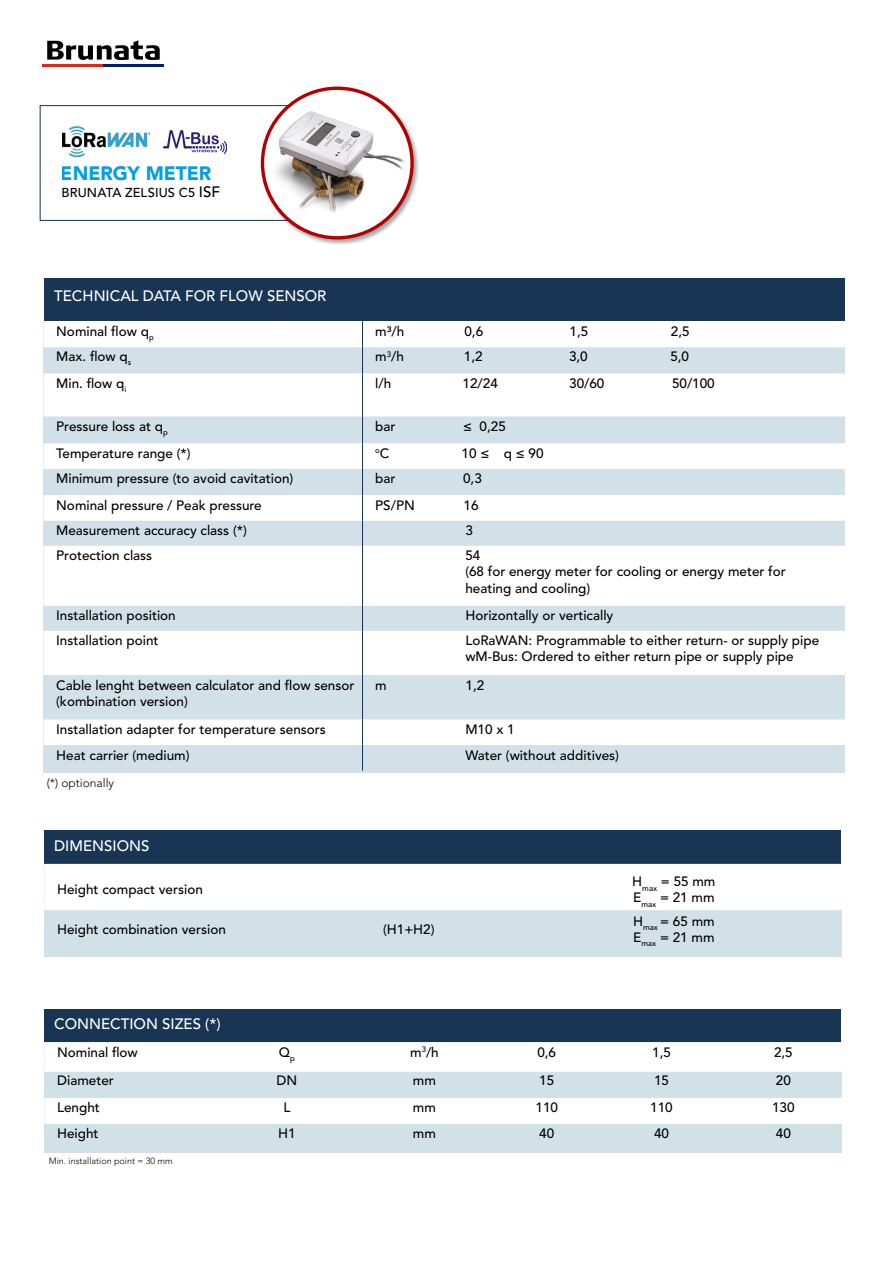
<style>
.page{position:relative;width:893px;height:1263px;background:#fff}
.page>*{position:absolute;margin:0;border:0;box-sizing:border-box;transform-origin:0 0}
.t1{font:900 19.35px "Avenir LT Pro";letter-spacing:-.005em;color:#009fe3}
.t2{font:500 15px "Avenir LT Pro";color:#fff}
.t3{font:500 13.5px/16.2px "Avenir LT Pro";color:#000}
.t4{font:500 12.9px "Avenir LT Pro";letter-spacing:.01em;color:#000}
.t5{font:300 12px "Avenir LT Pro";color:#000}
.t6{font:300 9px "Avenir LT Pro";color:#000}
.t7{font:500 7.8px "Avenir LT Pro";color:#000}
.s1{font-size:15px}
.s2{font-size:13.5px}
</style>
<div class="page">
<div style="left:44px;top:278px;width:801px;height:43px;background:#183553"></div>
<div style="left:44px;top:1009px;width:797px;height:33px;background:#183553"></div>
<div style="left:44px;top:830px;width:797px;height:34px;background:#183553"></div>
<svg style="left:47px;top:40px;width:113px;height:20px"></svg>
<hr style="left:43px;top:65px;width:60px;height:2px;background:#df271c">
<hr style="left:103px;top:65px;width:61px;height:2px;background:#001c71">
<div style="left:40px;top:105px;width:333px;height:116px;background:#fff;border:1px solid #183553"></div>
<div style="left:260px;top:85px;width:160px;height:160px;background:#000;opacity:.34"></div>
<img style="left:63px;top:126px;width:87px;height:30px">
<img style="left:247px;top:85px;width:167px;height:160px">
<img style="left:164px;top:130px;width:63px;height:24px">
<div style="left:43px;top:321px;width:802px;height:452px;background:#d2e1e8"></div>
<svg style="left:43px;top:321px;width:802px;height:424px;fill:#fff"></svg>
<hr style="left:362px;top:373px;width:1px;height:43px;background:#183553">
<svg style="left:362px;top:416px;width:1px;height:130px"></svg>
<hr style="left:362px;top:546px;width:1px;height:60px;background:#183553">
<svg style="left:362px;top:606px;width:1px;height:25px"></svg>
<hr style="left:362px;top:631px;width:1px;height:44px;background:#183553">
<hr style="left:362px;top:675px;width:1px;height:44px;background:#183553">
<svg style="left:362px;top:719px;width:1px;height:51px"></svg>
<svg style="left:362px;top:321px;width:1px;height:52px"></svg>
<div style="left:44px;top:864px;width:798px;height:93px;background:#d2e1e8"></div>
<div style="left:44px;top:864px;width:798px;height:46px;background:#fff"></div>
<div style="left:44px;top:1042px;width:798px;height:111px;background:#d2e1e8"></div>
<svg style="left:44px;top:1042px;width:798px;height:82px;fill:#fff"></svg>
<h1 class="t1" style="left:61px;top:162px;width:152px">ENERGY METER</h1>
<p class="t4" style="left:61px;top:185px;width:160px">BRUNATA ZELSIUS C5 <span class="s1">ISF</span></p>
<p class="t2" style="left:54px;top:287px;width:274px">TECHNICAL DATA FOR FLOW SENSOR</p>
<p class="t3" style="left:56px;top:323px;width:99px">Nominal flow q<sub>p</sub></p>
<p class="t3" style="left:375px;top:323px;width:31px">m³/h</p>
<p class="t3" style="left:464px;top:323px;width:20px">0,6</p>
<p class="t3" style="left:570px;top:323px;width:20px">1,5</p>
<p class="t3" style="left:671px;top:323px;width:20px">2,5</p>
<p class="t3" style="left:56px;top:348px;width:77px">Max. flow q<sub>s</sub></p>
<p class="t3" style="left:375px;top:348px;width:30px">m<sup>3</sup>/h</p>
<p class="t3" style="left:464px;top:348px;width:20px">1,2</p>
<p class="t3" style="left:569px;top:348px;width:20px">3,0</p>
<p class="t3" style="left:670px;top:348px;width:20px">5,0</p>
<p class="t3" style="left:56px;top:375px;width:72px">Min. flow q<sub>i</sub></p>
<p class="t3" style="left:375px;top:375px;width:17px">l/h</p>
<p class="t3" style="left:463px;top:375px;width:37px">12/24</p>
<p class="t3" style="left:569px;top:375px;width:37px">30/60</p>
<p class="t3" style="left:672px;top:375px;width:44px">50/100</p>
<p class="t3" style="left:56px;top:418px;width:113px">Pressure loss at q<sub>p</sub></p>
<p class="t3" style="left:375px;top:418px;width:22px">bar</p>
<p class="t3" style="left:463px;top:418px;width:44px">≤ 0,25</p>
<p class="t3" style="left:56px;top:445px;width:136px">Temperature range (*)</p>
<p class="t7" style="left:375px;top:446px;width:16px">o<span class="s2">C</span></p>
<p class="t3" style="left:462px;top:445px;width:83px">10 ≤ q ≤ 90</p>
<p class="t3" style="left:56px;top:471px;width:239px">Minimum pressure (to avoid cavitation)</p>
<p class="t3" style="left:375px;top:471px;width:22px">bar</p>
<p class="t3" style="left:463px;top:471px;width:20px">0,3</p>
<p class="t3" style="left:56px;top:497px;width:207px">Nominal pressure / Peak pressure</p>
<p class="t3" style="left:375px;top:497px;width:41px">PS/PN</p>
<p class="t3" style="left:464px;top:497px;width:17px">16</p>
<p class="t3" style="left:56px;top:523px;width:192px">Measurement accuracy class (*)</p>
<p class="t3" style="left:465px;top:523px;width:9px">3</p>
<p class="t3" style="left:56px;top:548px;width:98px">Protection class</p>
<p class="t3" style="left:465px;top:548px;width:322px">54<br>(68 for energy meter for cooling or energy meter for heating and cooling)</p>
<p class="t3" style="left:56px;top:608px;width:121px">Installation position</p>
<p class="t3" style="left:465px;top:608px;width:150px">Horizontally or vertically</p>
<p class="t3" style="left:56px;top:633px;width:104px">Installation point</p>
<p class="t3" style="left:465px;top:633px;width:355px">LoRaWAN: Programmable to either return- or supply pipe wM-Bus: Ordered to either return pipe or supply pipe</p>
<p class="t3" style="left:56px;top:677px;width:300px">Cable lenght between calculator and flow sensor (kombination version)</p>
<p class="t3" style="left:375px;top:677px;width:13px">m</p>
<p class="t3" style="left:466px;top:677px;width:20px">1,2</p>
<p class="t3" style="left:56px;top:721px;width:271px">Installation adapter for temperature sensors</p>
<p class="t3" style="left:465px;top:721px;width:51px">M10 x 1</p>
<p class="t3" style="left:56px;top:747px;width:135px">Heat carrier (medium)</p>
<p class="t3" style="left:465px;top:747px;width:155px">Water (without additives)</p>
<p class="t5" style="left:47px;top:776px;width:69px">(*) optionally</p>
<p class="t2" style="left:54px;top:837px;width:97px">DIMENSIONS</p>
<p class="t3" style="left:57px;top:882px;width:147px">Height compact version</p>
<p class="t3" style="left:632px;top:874px;width:85px">H<sub>max</sub> = 55 mm<br>E<sub>max</sub> = 21 mm</p>
<p class="t3" style="left:57px;top:921px;width:170px">Height combination version</p>
<p class="t3" style="left:383px;top:921px;width:53px">(H1+H2)</p>
<p class="t3" style="left:633px;top:913px;width:83px">H<sub>max</sub> = 65 mm<br>E<sub>max</sub> = 21 mm</p>
<p class="t2" style="left:54px;top:1015px;width:168px">CONNECTION SIZES (*)</p>
<p class="t3" style="left:57px;top:1044px;width:82px">Nominal flow</p>
<p class="t3" style="left:279px;top:1044px;width:18px">Q<sub>p</sub></p>
<p class="t3" style="left:410px;top:1044px;width:30px">m<sup>3</sup>/h</p>
<p class="t3" style="left:537px;top:1044px;width:20px">0,6</p>
<p class="t3" style="left:652px;top:1044px;width:20px">1,5</p>
<p class="t3" style="left:774px;top:1044px;width:20px">2,5</p>
<p class="t3" style="left:57px;top:1073px;width:58px">Diameter</p>
<p class="t3" style="left:277px;top:1073px;width:22px">DN</p>
<p class="t3" style="left:413px;top:1073px;width:25px">mm</p>
<p class="t3" style="left:539px;top:1073px;width:17px">15</p>
<p class="t3" style="left:654px;top:1073px;width:17px">15</p>
<p class="t3" style="left:776px;top:1073px;width:17px">20</p>
<p class="t3" style="left:57px;top:1100px;width:44px">Lenght</p>
<p class="t3" style="left:283px;top:1100px;width:9px">L</p>
<p class="t3" style="left:413px;top:1100px;width:25px">mm</p>
<p class="t3" style="left:535px;top:1100px;width:24px">110</p>
<p class="t3" style="left:650px;top:1100px;width:24px">110</p>
<p class="t3" style="left:772px;top:1100px;width:24px">130</p>
<p class="t3" style="left:57px;top:1126px;width:43px">Height</p>
<p class="t3" style="left:278px;top:1126px;width:19px">H1</p>
<p class="t3" style="left:413px;top:1126px;width:25px">mm</p>
<p class="t3" style="left:539px;top:1126px;width:17px">40</p>
<p class="t3" style="left:654px;top:1126px;width:17px">40</p>
<p class="t3" style="left:776px;top:1126px;width:17px">40</p>
<p class="t6" style="left:49px;top:1155px;width:126px">Min. installation point = 30 mm</p>
</div>
